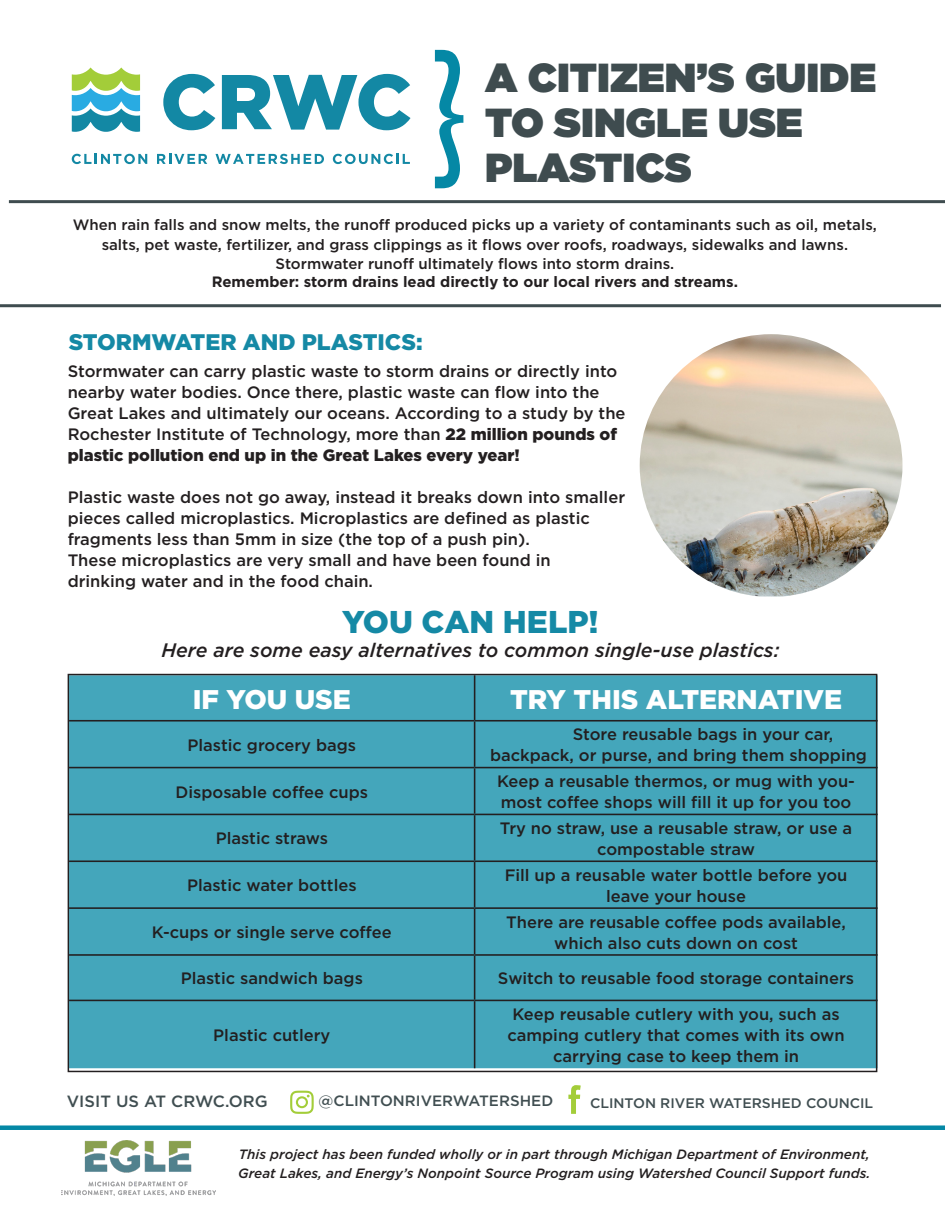
<style>
.page{position:relative;width:945px;height:1215px;background:#fff}
.page>*{position:absolute;margin:0;border:0;box-sizing:border-box;transform-origin:0 0}
.t1{font:700 133.95px "Zilla Slab";color:#0588a5;scale:.8 1}
.t2{font:900 40.5px/45px "Gotham";color:#3f4c4f}
.t3{font:900 31.5px "Gotham";color:#1589a5}
.t4{font:900 27px "Gotham";color:#fff}
.t5{font:900 22.5px "Gotham";color:#1589a5}
.t6{font:italic 500 19.5px "Gotham";color:#231f20}
.t7{font:500 16.5px/21px "Gotham";color:#231f20}
.t8{font:500 16.2px "Gotham";color:#404e51}
.t9{font:500 15px/19.5px "Gotham";color:#231f20;text-align:center}
.t10{font:700 15px "Gotham";color:#231f20}
.t11{font:500 15px "Gotham";color:#404e51}
.t12{font:500 13.8px "Gotham";color:#404e51}
.t13{font:italic 500 13.5px/19.5px "Gotham";color:#231f20}
.s1{font-weight:900}
</style>
<div class="page">
<svg style="left:72px;top:154px;width:75px;height:10px"></svg>
<svg style="left:157px;top:154px;width:50px;height:10px"></svg>
<svg style="left:216px;top:154px;width:108px;height:10px"></svg>
<svg style="left:333px;top:154px;width:77px;height:10px"></svg>
<svg style="left:163px;top:74px;width:52px;height:56px"></svg>
<svg style="left:222px;top:74px;width:189px;height:56px"></svg>
<svg style="left:72px;top:68px;width:68px;height:64px"></svg>
<hr style="left:9px;top:200px;width:936px;height:3px;background:#3f4c4f">
<hr style="left:0;top:304px;width:941px;height:3px;background:#3f4c4f">
<svg style="left:290px;top:1091px;width:24px;height:23px"></svg>
<svg style="left:568px;top:1085px;width:13px;height:29px"></svg>
<img style="left:62px;top:1140px;width:153px;height:55px">
<div style="left:0;top:1125px;width:945px;height:5px;background:#0588a5"></div>
<div style="left:71px;top:675px;width:807px;height:393px;background:#44a6bb"></div>
<hr style="left:474px;top:675px;width:1px;height:45px;background:#231f20">
<hr style="left:69px;top:720px;width:406px;height:2px;background:#231f20">
<hr style="left:475px;top:720px;width:403px;height:2px;background:#231f20">
<hr style="left:474px;top:722px;width:1px;height:45px;background:#231f20">
<hr style="left:69px;top:767px;width:406px;height:1px;background:#231f20">
<hr style="left:475px;top:767px;width:403px;height:1px;background:#231f20">
<hr style="left:474px;top:768px;width:1px;height:46px;background:#231f20">
<hr style="left:69px;top:814px;width:406px;height:1px;background:#231f20">
<hr style="left:475px;top:814px;width:403px;height:1px;background:#231f20">
<hr style="left:474px;top:815px;width:1px;height:45px;background:#231f20">
<hr style="left:69px;top:860px;width:406px;height:2px;background:#231f20">
<hr style="left:475px;top:860px;width:403px;height:2px;background:#231f20">
<hr style="left:474px;top:862px;width:1px;height:45px;background:#231f20">
<hr style="left:69px;top:907px;width:406px;height:2px;background:#231f20">
<hr style="left:475px;top:907px;width:403px;height:2px;background:#231f20">
<hr style="left:474px;top:909px;width:1px;height:45px;background:#231f20">
<hr style="left:69px;top:954px;width:406px;height:2px;background:#231f20">
<hr style="left:475px;top:954px;width:403px;height:2px;background:#231f20">
<hr style="left:474px;top:956px;width:1px;height:44px;background:#231f20">
<hr style="left:69px;top:1000px;width:406px;height:1px;background:#231f20">
<hr style="left:475px;top:1000px;width:403px;height:1px;background:#231f20">
<hr style="left:474px;top:1001px;width:1px;height:67px;background:#231f20">
<div style="left:68px;top:674px;width:809px;height:398px;border:2px solid #231f20"></div>
<img style="left:640px;top:334px;width:262px;height:262px">
<p class="t1" style="left:433px;top:34px;width:42px">}</p>
<p class="t2" style="left:485px;top:54px;width:393px">A CITIZEN’S GUIDE<br>TO SINGLE USE<br>PLASTICS</p>
<p class="t9" style="left:73px;top:215px;width:806px">When rain falls and snow melts, the runoff produced picks up a variety of contaminants such as oil, metals, salts, pet waste, fertilizer, and grass clippings as it flows over roofs, roadways, sidewalks and lawns.<br>Stormwater runoff ultimately flows into storm drains.</p>
<p class="t10" style="left:212px;top:272px;width:528px">Remember: storm drains lead directly to our local rivers and streams.</p>
<p class="t5" style="left:69px;top:326px;width:355px">STORMWATER AND PLASTICS:</p>
<p class="t7" style="left:68px;top:360px;width:559px">Stormwater can carry plastic waste to storm drains or directly into nearby water bodies. Once there, plastic waste can flow into the Great Lakes and ultimately our oceans. According to a study by the Rochester Institute of Technology, more than <span class="s1">22 million pounds of plastic pollution end up in the Great Lakes every year!</span></p>
<p class="t7" style="left:68px;top:486px;width:559px">Plastic waste does not go away, instead it breaks down into smaller pieces called microplastics. Microplastics are defined as plastic fragments less than 5mm in size (the top of a push pin).<br>These microplastics are very small and have been found in<br>drinking water and in the food chain.</p>
<p class="t3" style="left:342px;top:600px;width:258px">YOU CAN HELP!</p>
<p class="t6" style="left:162px;top:637px;width:619px">Here are some easy alternatives to common single-use plastics:</p>
<p class="t4" style="left:193px;top:681px;width:160px">IF YOU USE</p>
<p class="t4" style="left:510px;top:681px;width:333px">TRY THIS ALTERNATIVE</p>
<p class="t7" style="left:188px;top:734px;width:170px">Plastic grocery bags</p>
<p class="t7" style="left:490px;top:724px;width:379px;text-indent:83px">Store reusable bags in your car, backpack, or purse, and bring them shopping</p>
<p class="t7" style="left:176px;top:781px;width:194px">Disposable coffee cups</p>
<p class="t7" style="left:497px;top:771px;width:359px">Keep a reusable thermos, or mug with you&shy;most coffee shops will fill it up for you too</p>
<p class="t7" style="left:216px;top:828px;width:114px">Plastic straws</p>
<p class="t7" style="left:500px;top:817px;width:354px;text-align:center">Try no straw, use a reusable straw, or use a compostable straw</p>
<p class="t7" style="left:187px;top:875px;width:171px">Plastic water bottles</p>
<p class="t7" style="left:505px;top:864px;width:344px;text-align:center">Fill up a reusable water bottle before you leave your house</p>
<p class="t7" style="left:152px;top:922px;width:241px">K-cups or single serve coffee</p>
<p class="t7" style="left:506px;top:911px;width:341px;text-align:center">There are reusable coffee pods available, which also cuts down on cost</p>
<p class="t7" style="left:181px;top:968px;width:184px">Plastic sandwich bags</p>
<p class="t7" style="left:498px;top:968px;width:358px">Switch to reusable food storage containers</p>
<p class="t7" style="left:213px;top:1024px;width:119px">Plastic cutlery</p>
<p class="t7" style="left:507px;top:1003px;width:339px;text-align:center">Keep reusable cutlery with you, such as camping cutlery that comes with its own carrying case to keep them in</p>
<p class="t8" style="left:67px;top:1091px;width:202px">VISIT US AT CRWC.ORG</p>
<p class="t11" style="left:319px;top:1091px;width:236px">@CLINTONRIVERWATERSHED</p>
<p class="t12" style="left:590px;top:1094px;width:285px">CLINTON RIVER WATERSHED COUNCIL</p>
<p class="t13" style="left:238px;top:1144px;width:634px">This project has been funded wholly or in part through Michigan Department of Environment,<br>Great Lakes, and Energy’s Nonpoint Source Program using Watershed Council Support funds.</p>
</div>
